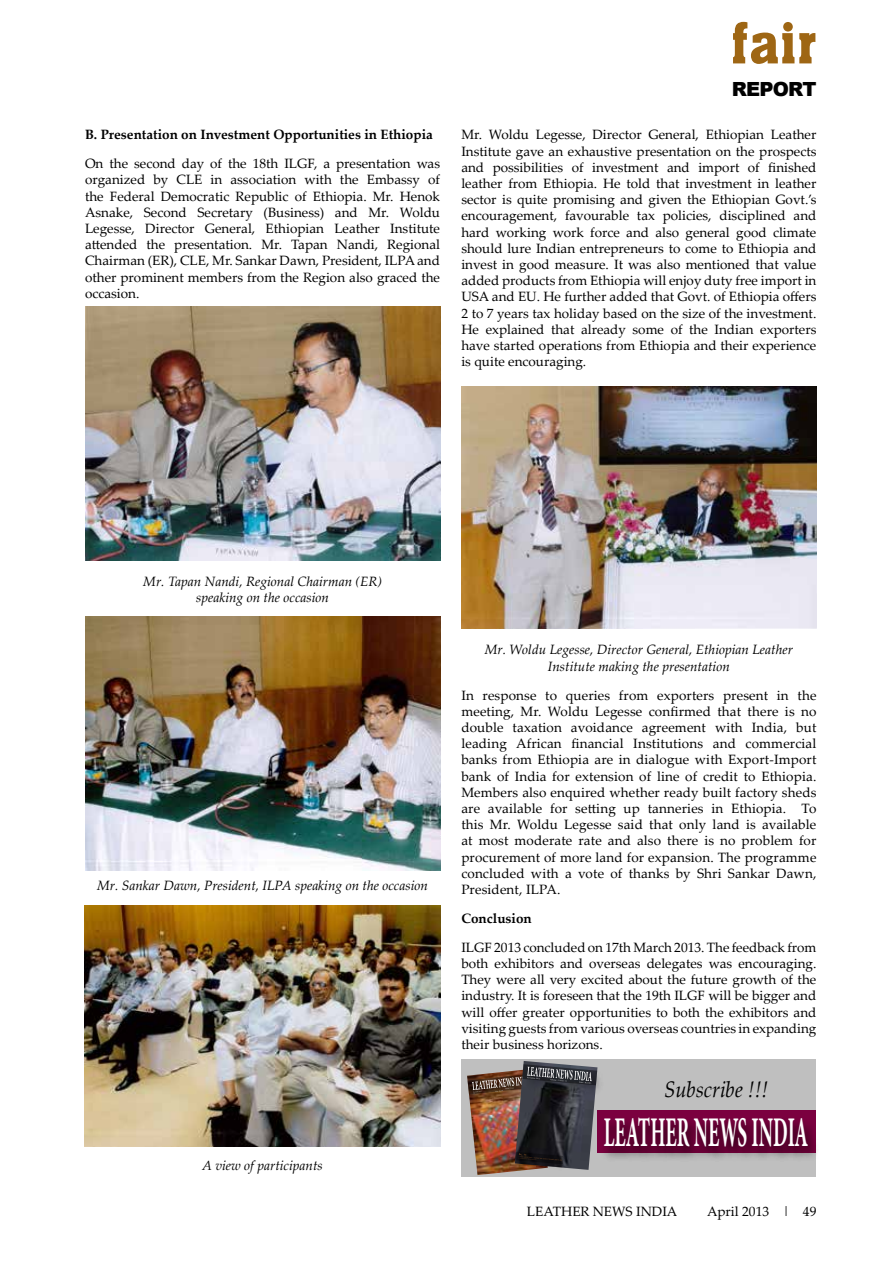
<style>
.page{position:relative;width:893px;height:1263px;background:#fff}
.page>*{position:absolute;margin:0;border:0;box-sizing:border-box;transform-origin:0 0}
.t1{font:55.5px "Aachen BT";color:#9e6614}
.t2{font:700 42.3px "Minion Pro";color:#fff;scale:.46 1}
.t3{font:italic 22.5px "Palatino Linotype";color:#000;scale:.9 1}
.t4{font:900 19.5px "Arial";letter-spacing:-.04em;color:#000}
.t5{font:13.5px/16.2px "Palatino Linotype";color:#000;text-align:justify}
.t6{font:italic 13.5px/16.2px "Palatino Linotype";color:#000;text-align:center}
.t7{font:700 13.5px "Palatino Linotype";color:#000}
</style>
<div class="page">
<img style="left:85px;top:306px;width:355px;height:254px">
<img style="left:85px;top:617px;width:355px;height:253px">
<img style="left:85px;top:906px;width:355px;height:240px">
<img style="left:461px;top:386px;width:355px;height:242px">
<div style="left:461px;top:1059px;width:355px;height:117px;background:#bfbfbf"></div>
<div style="left:597px;top:1111px;width:219px;height:42px;background:#7b003f"></div>
<div style="left:600px;top:1116px;width:220px;height:46px;background:#000;opacity:.8"></div>
<img style="left:467px;top:1075px;width:49px;height:100px">
<div style="left:468px;top:1074px;width:77px;height:31px;background:#000;opacity:.8"></div>
<img style="left:515px;top:1061px;width:80px;height:109px">
<div style="left:523px;top:1064px;width:81px;height:32px;background:#000;opacity:.8"></div>
<svg style="left:468px;top:1064px;width:129px;height:30px"></svg>
<div style="left:515px;top:1153px;width:31px;height:18px;background:#000;opacity:.75"></div>
<div style="left:516px;top:1152px;width:56px;height:19px;background:#000;opacity:.75"></div>
<div style="left:515px;top:1149px;width:22px;height:17px;background:#000;opacity:.75"></div>
<svg style="left:515px;top:1152px;width:49px;height:12px"></svg>
<p class="t7" style="left:85px;top:125px;width:349px">B. Presentation on Investment Opportunities in Ethiopia</p>
<p class="t5" style="left:85px;top:155px;width:357px">On the second day of the 18th ILGF, a presentation was organized by CLE in association with the Embassy of the Federal Democratic Republic of Ethiopia. Mr. Henok Asnake, Second Secretary (Business) and Mr. Woldu Legesse, Director General, Ethiopian Leather Institute attended the presentation. Mr. Tapan Nandi, Regional Chairman (ER), CLE, Mr. Sankar Dawn, President, ILPA and other prominent members from the Region also graced the occasion.</p>
<h1 class="t1" style="left:730px;top:8px;width:88px">fair</h1>
<h3 class="t4" style="left:732px;top:75px;width:86px">REPORT</h3>
<p class="t5" style="left:461px;top:126px;width:357px">Mr. Woldu Legesse, Director General, Ethiopian Leather Institute gave an exhaustive presentation on the prospects and possibilities of investment and import of finished leather from Ethiopia. He told that investment in leather sector is quite promising and given the Ethiopian Govt.’s encouragement, favourable tax policies, disciplined and hard working work force and also general good climate should lure Indian entrepreneurs to come to Ethiopia and invest in good measure. It was also mentioned that value added products from Ethiopia will enjoy duty free import in USA and EU. He further added that Govt. of Ethiopia offers 2 to 7 years tax holiday based on the size of the investment.<br>He explained that already some of the Indian exporters have started operations from Ethiopia and their experience is quite encouraging.</p>
<p class="t6" style="left:143px;top:573px;width:240px">Mr. Tapan Nandi, Regional Chairman (ER) speaking on the occasion</p>
<p class="t6" style="left:97px;top:877px;width:332px">Mr. Sankar Dawn, President, ILPA speaking on the occasion</p>
<p class="t6" style="left:202px;top:1157px;width:122px">A view of participants</p>
<p class="t6" style="left:485px;top:641px;width:310px">Mr. Woldu Legesse, Director General, Ethiopian Leather<br>Institute making the presentation</p>
<p class="t5" style="left:461px;top:686px;width:357px">In response to queries from exporters present in the meeting, Mr. Woldu Legesse confirmed that there is no double taxation avoidance agreement with India, but leading African financial Institutions and commercial banks from Ethiopia are in dialogue with Export-Import bank of India for extension of line of credit to Ethiopia.<br>Members also enquired whether ready built factory sheds are available for setting up tanneries in Ethiopia. To this Mr. Woldu Legesse said that only land is available at most moderate rate and also there is no problem for procurement of more land for expansion. The programme concluded with a vote of thanks by Shri Sankar Dawn, President, ILPA.</p>
<p class="t7" style="left:461px;top:909px;width:72px">Conclusion</p>
<p class="t5" style="left:461px;top:939px;width:357px">ILGF 2013 concluded on 17th March 2013. The feedback from both exhibitors and overseas delegates was encouraging.<br>They were all very excited about the future growth of the industry. It is foreseen that the 19th ILGF will be bigger and will offer greater opportunities to both the exhibitors and visiting guests from various overseas countries in expanding their business horizons.</p>
<h3 class="t3" style="left:664px;top:1073px;width:117px">Subscribe !!!</h3>
<h2 class="t2" style="left:604px;top:1103px;width:445px">LEATHER NEWS INDIA</h2>
<p class="t5" style="left:527px;top:1203px;width:152px">Leather News India</p>
<p class="t5" style="left:707px;top:1203px;width:111px">April 2013 | 49</p>
</div>
